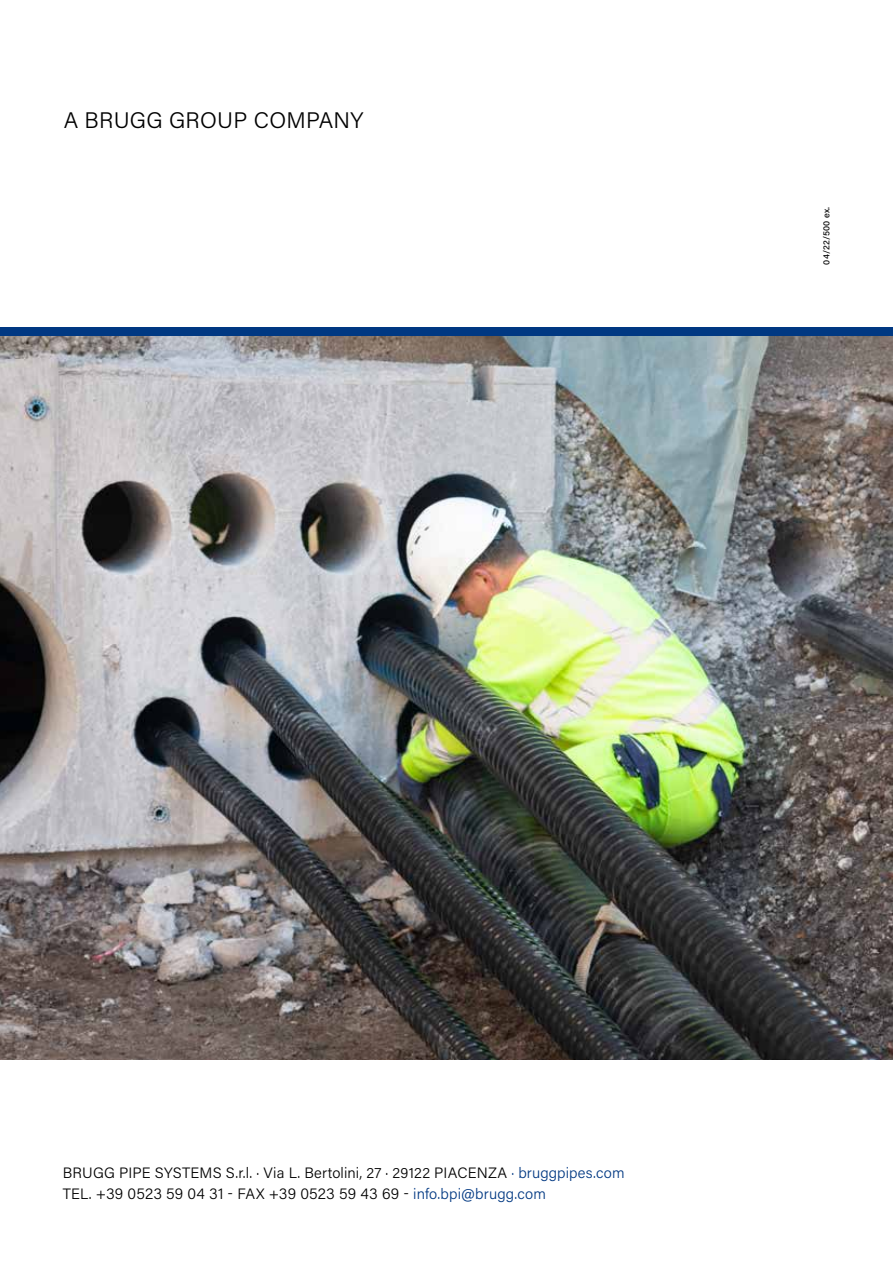
<style>
.page{position:relative;width:893px;height:1263px;background:#fff}
.page>*{position:absolute;margin:0;border:0;box-sizing:border-box;transform-origin:0 0}
.t1{font:300 22.5px "Acumin Pro";letter-spacing:.015em;color:#000}
.t2{font:300 15px "Acumin Pro";letter-spacing:.01em;color:#000}
.t3{font:500 9px "Acumin Pro";color:#000}
.s1{color:#003882}
</style>
<div class="page">
<img style="left:0;top:336px;width:893px;height:723px">
<div style="left:0;top:327px;width:893px;height:9px;background:#003882"></div>
<h1 class="t1" style="left:64px;top:104px;width:301px">A BRUGG GROUP COMPANY</h1>
<p class="t3" style="left:820px;top:265px;width:59px;rotate:-90deg">04/22/500 ex.</p>
<p class="t2" style="left:63px;top:1162px;width:563px">BRUGG PIPE SYSTEMS S.r.l. · Via L. Bertolini, 27 · 29122 PIACENZA <span class="s1">· bruggpipes.com</span></p>
<p class="t2" style="left:63px;top:1183px;width:485px">TEL. +39 0523 59 04 31 - FAX +39 0523 59 43 69 - <span class="s1">info.bpi@brugg.com</span></p>
</div>
